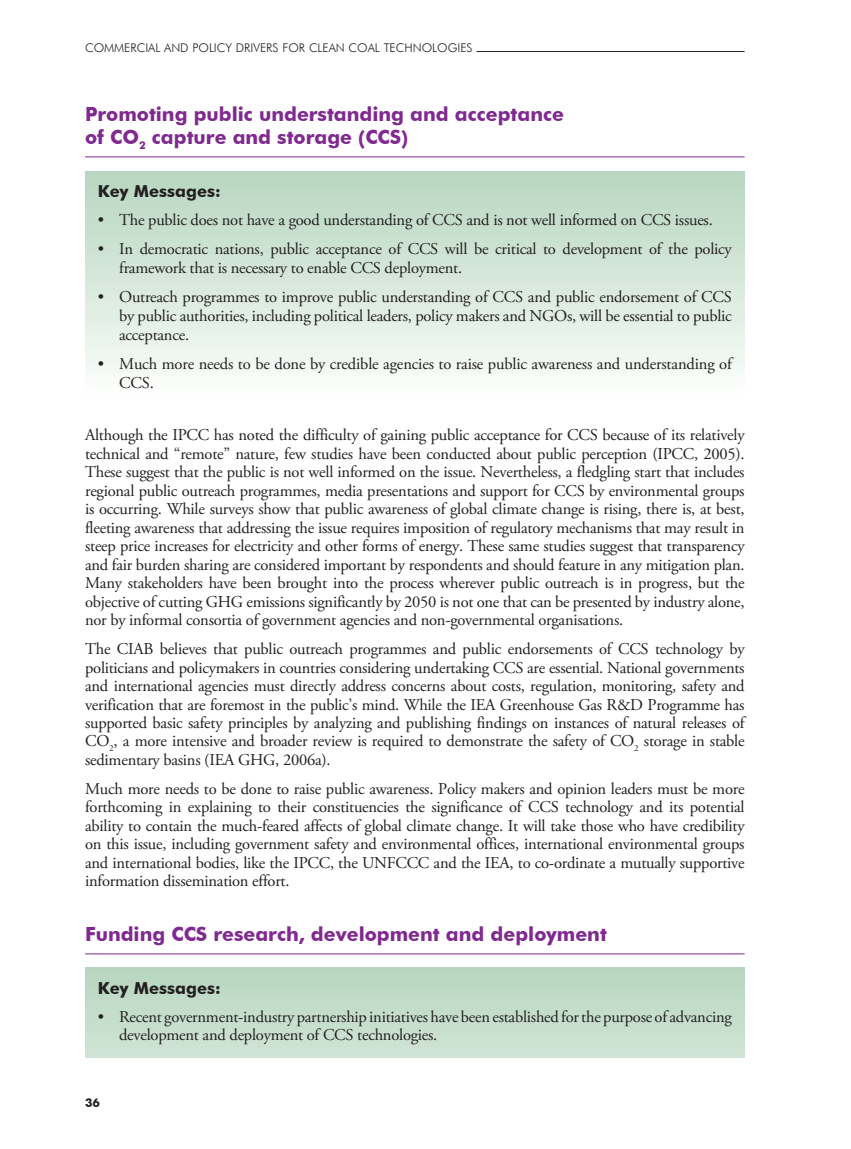
<style>
.page{position:relative;width:851px;height:1149px;background:#fff}
.page>*{position:absolute;margin:0;border:0;box-sizing:border-box;transform-origin:0 0}
.t1{font:700 19.5px/22.5px "Futura BT";color:#802990}
.t2{font:16.5px/18.5px "Adobe Garamond Pro";letter-spacing:-.015em;color:#231f20;text-align:justify}
.t3{font:700 16.5px "Futura BT";color:#231f20}
.t4{font:300 12px "Futura BT";color:#231f20}
.t5{font:700 12px "Futura BT";color:#231f20}
</style>
<div class="page">
<div style="left:85px;top:967px;width:659px;height:90px;background:#c4ddcb"></div>
<div style="left:85px;top:171px;width:659px;height:228px;background:linear-gradient(to bottom,#b6d5be,#fdfefc)"></div>
<hr style="left:85px;top:156px;width:659px;height:1px;background:#802990">
<hr style="left:85px;top:953px;width:659px;height:1px;background:#802990">
<hr style="left:476px;top:51px;width:268px;height:1px;background:#231f20">
<p class="t4" style="left:85px;top:40px;width:389px">COMMERCIAL AND POLICY DRIVERS FOR CLEAN COAL TECHNOLOGIES</p>
<p class="t1" style="left:85px;top:103px;width:480px">Promoting public understanding and acceptance of CO<sub>2</sub> capture and storage (CCS)</p>
<p class="t3" style="left:98px;top:181px;width:124px">Key Messages:</p>
<p class="t2" style="left:98px;top:213px;width:616px">• The public does not have a good understanding of CCS and is not well informed on CCS issues.</p>
<p class="t2" style="left:119px;top:243px;width:614px;text-indent:-21px">• In democratic nations, public acceptance of CCS will be critical to development of the policy framework that is necessary to enable CCS deployment.</p>
<p class="t2" style="left:119px;top:291px;width:614px;text-indent:-21px">• Outreach programmes to improve public understanding of CCS and public endorsement of CCS by public authorities, including political leaders, policy makers and NGOs, will be essential to public acceptance.</p>
<p class="t2" style="left:119px;top:358px;width:614px;text-indent:-21px">• Much more needs to be done by credible agencies to raise public awareness and understanding of<br>CCS.</p>
<p class="t2" style="left:85px;top:429px;width:661px">Although the IPCC has noted the difficulty of gaining public acceptance for CCS because of its relatively technical and “remote” nature, few studies have been conducted about public perception (IPCC, 2005).<br>These suggest that the public is not well informed on the issue. Nevertheless, a fledgling start that includes regional public outreach programmes, media presentations and support for CCS by environmental groups is occurring. While surveys show that public awareness of global climate change is rising, there is, at best, fleeting awareness that addressing the issue requires imposition of regulatory mechanisms that may result in steep price increases for electricity and other forms of energy. These same studies suggest that transparency and fair burden sharing are considered important by respondents and should feature in any mitigation plan.<br>Many stakeholders have been brought into the process wherever public outreach is in progress, but the objective of cutting GHG emissions significantly by 2050 is not one that can be presented by industry alone, nor by informal consortia of government agencies and non-governmental organisations.</p>
<p class="t2" style="left:85px;top:643px;width:661px">The CIAB believes that public outreach programmes and public endorsements of CCS technology by politicians and policymakers in countries considering undertaking CCS are essential. National governments and international agencies must directly address concerns about costs, regulation, monitoring, safety and verification that are foremost in the public’s mind. While the IEA Greenhouse Gas R&amp;D Programme has supported basic safety principles by analyzing and publishing findings on instances of natural releases of CO<sub>2</sub>, a more intensive and broader review is required to demonstrate the safety of CO<sub>2</sub> storage in stable sedimentary basins (IEA GHG, 2006a).</p>
<p class="t2" style="left:85px;top:782px;width:661px">Much more needs to be done to raise public awareness. Policy makers and opinion leaders must be more forthcoming in explaining to their constituencies the significance of CCS technology and its potential ability to contain the much-feared affects of global climate change. It will take those who have credibility on this issue, including government safety and environmental offices, international environmental groups and international bodies, like the IPCC, the UNFCCC and the IEA, to co-ordinate a mutually supportive information dissemination effort.</p>
<p class="t1" style="left:85px;top:922px;width:523px">Funding CCS research, development and deployment</p>
<p class="t3" style="left:98px;top:978px;width:124px">Key Messages:</p>
<p class="t2" style="left:119px;top:1010px;width:614px;text-indent:-21px">• Recent government-industry partnership initiatives have been established for the purpose of advancing development and deployment of CCS technologies.</p>
<p class="t5" style="left:85px;top:1095px;width:16px">36</p>
</div>
